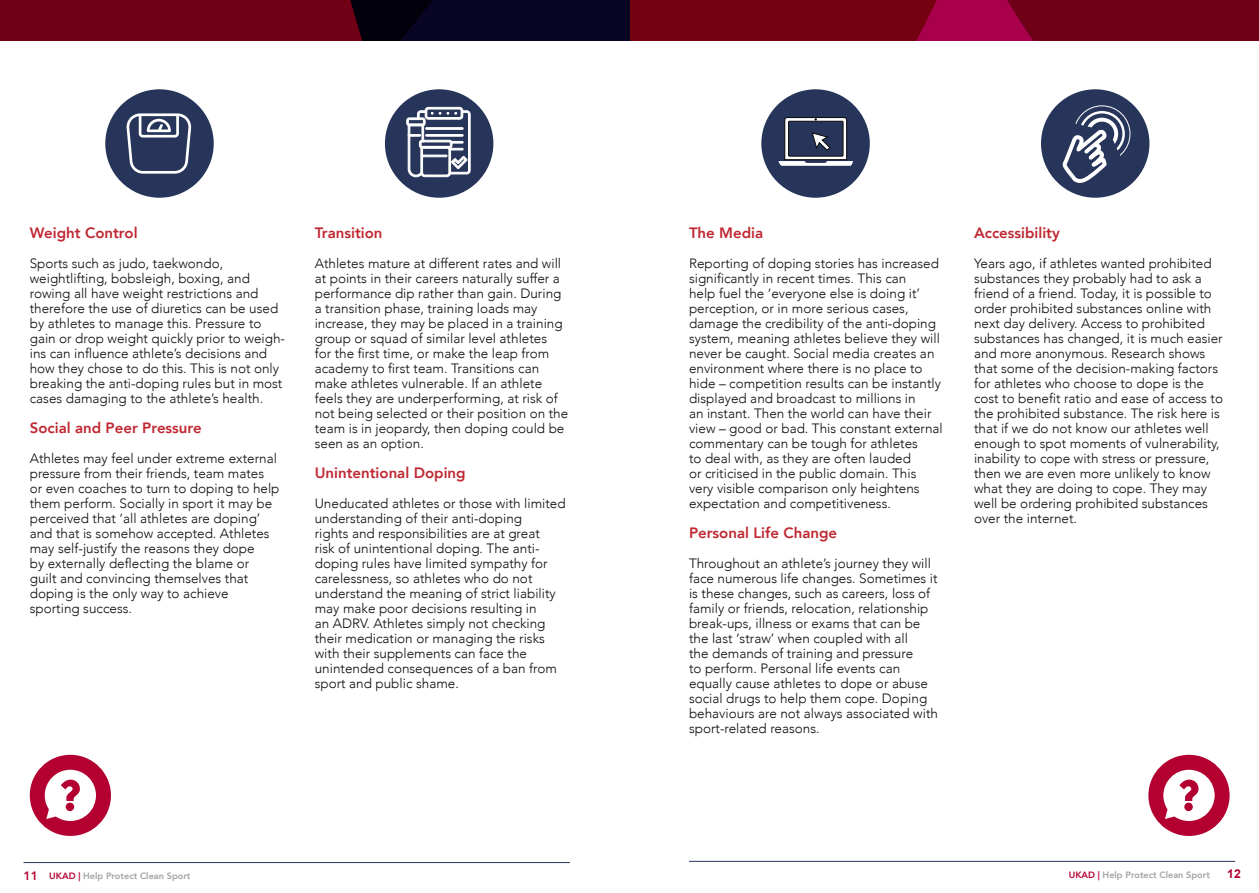
<style>
.page{position:relative;width:1259px;height:893px;background:#fff}
.page>*{position:absolute;margin:0;border:0;box-sizing:border-box;transform-origin:0 0}
.t1{font:800 15px "Avenir";color:#bf2832}
.t2{font:300 13.5px/15px "Avenir";color:#0c0c0c}
.t3{font:700 12.15px "Arial";color:#b40031}
.t4{font:800 9.15px "Avenir";color:#a3a3a3}
.s1{font-size:12.15px;color:#b40031}
.s2{color:#b40031}
</style>
<div class="page">
<hr style="left:24px;top:862px;width:546px;height:1px;background:#28355a">
<hr style="left:689px;top:861px;width:546px;height:1px;background:#28355a">
<svg style="left:0;top:0;width:1259px;height:40px;background:#5e001a"></svg>
<div style="left:30px;top:755px;width:81px;height:81px;background:#b40031;border-radius:50%"></div>
<svg style="left:45px;top:770px;width:51px;height:51px"></svg>
<div style="left:105px;top:89px;width:109px;height:109px;background:#28355a;border-radius:50%"></div>
<div style="left:761px;top:89px;width:109px;height:109px;background:#28355a;border-radius:50%"></div>
<div style="left:385px;top:89px;width:108px;height:109px;background:#28355a;border-radius:50%"></div>
<div style="left:1041px;top:89px;width:108px;height:109px;background:#28355a;border-radius:50%"></div>
<div style="left:1148px;top:755px;width:81px;height:81px;background:#b40031;border-radius:50%"></div>
<svg style="left:1163px;top:770px;width:51px;height:51px"></svg>
<svg style="left:126px;top:113px;width:65px;height:61px"></svg>
<svg style="left:406px;top:107px;width:65px;height:71px"></svg>
<svg style="left:778px;top:117px;width:75px;height:49px"></svg>
<svg style="left:1062px;top:105px;width:69px;height:78px"></svg>
<div style="left:1085px;top:118px;width:33px;height:32px;border:4px solid #fff;border-radius:50%"></div>
<p class="t1" style="left:30px;top:221px;width:109px">Weight Control</p>
<p class="t2" style="left:30px;top:255px;width:257px">Sports such as judo, taekwondo, weightlifting, bobsleigh, boxing, and rowing all have weight restrictions and therefore the use of diuretics can be used by athletes to manage this. Pressure to gain or drop weight quickly prior to weigh&shy;ins can influence athlete’s decisions and how they chose to do this. This is not only breaking the anti-doping rules but in most cases damaging to the athlete’s health.</p>
<p class="t1" style="left:30px;top:416px;width:173px">Social and Peer Pressure</p>
<p class="t2" style="left:30px;top:450px;width:251px">Athletes may feel under extreme external pressure from their friends, team mates or even coaches to turn to doping to help them perform. Socially in sport it may be perceived that ‘all athletes are doping’ and that is somehow accepted. Athletes may self-justify the reasons they dope<br>by externally deflecting the blame or guilt and convincing themselves that doping is the only way to achieve sporting success.</p>
<p class="t1" style="left:315px;top:221px;width:69px">Transition</p>
<p class="t2" style="left:315px;top:255px;width:255px">Athletes mature at different rates and will at points in their careers naturally suffer a performance dip rather than gain. During a transition phase, training loads may increase, they may be placed in a training group or squad of similar level athletes<br>for the first time, or make the leap from academy to first team. Transitions can make athletes vulnerable. If an athlete feels they are underperforming, at risk of not being selected or their position on the team is in jeopardy, then doping could be seen as an option.</p>
<p class="t1" style="left:315px;top:461px;width:152px">Unintentional Doping</p>
<p class="t2" style="left:315px;top:495px;width:252px">Uneducated athletes or those with limited understanding of their anti-doping<br>rights and responsibilities are at great<br>risk of unintentional doping. The anti&shy;doping rules have limited sympathy for carelessness, so athletes who do not understand the meaning of strict liability may make poor decisions resulting in<br>an ADRV. Athletes simply not checking their medication or managing the risks with their supplements can face the unintended consequences of a ban from sport and public shame.</p>
<p class="t1" style="left:689px;top:221px;width:76px">The Media</p>
<p class="t2" style="left:689px;top:255px;width:255px">Reporting of doping stories has increased significantly in recent times. This can<br>help fuel the ‘everyone else is doing it’ perception, or in more serious cases, damage the credibility of the anti-doping system, meaning athletes believe they will never be caught. Social media creates an environment where there is no place to hide – competition results can be instantly displayed and broadcast to millions in<br>an instant. Then the world can have their view – good or bad. This constant external commentary can be tough for athletes<br>to deal with, as they are often lauded<br>or criticised in the public domain. This very visible comparison only heightens expectation and competitiveness.</p>
<p class="t1" style="left:689px;top:521px;width:150px">Personal Life Change</p>
<p class="t2" style="left:689px;top:555px;width:250px">Throughout an athlete’s journey they will face numerous life changes. Sometimes it is these changes, such as careers, loss of family or friends, relocation, relationship break-ups, illness or exams that can be the last ‘straw’ when coupled with all<br>the demands of training and pressure<br>to perform. Personal life events can equally cause athletes to dope or abuse social drugs to help them cope. Doping behaviours are not always associated with sport-related reasons.</p>
<p class="t1" style="left:974px;top:221px;width:87px">Accessibility</p>
<p class="t2" style="left:974px;top:255px;width:250px">Years ago, if athletes wanted prohibited substances they probably had to ask a friend of a friend. Today, it is possible to order prohibited substances online with next day delivery. Access to prohibited substances has changed, it is much easier and more anonymous. Research shows that some of the decision-making factors for athletes who choose to dope is the cost to benefit ratio and ease of access to the prohibited substance. The risk here is that if we do not know our athletes well enough to spot moments of vulnerability, inability to cope with stress or pressure, then we are even more unlikely to know what they are doing to cope. They may well be ordering prohibited substances over the internet.</p>
<p class="t4" style="left:24px;top:869px;width:168px"><span class="s1">11</span> <span class="s2">UKAD |</span> Help Protect Clean Sport</p>
<p class="t4" style="left:1068px;top:867px;width:143px"><span class="s2">UKAD |</span> Help Protect Clean Sport</p>
<p class="t3" style="left:1227px;top:865px;width:15px">12</p>
</div>
